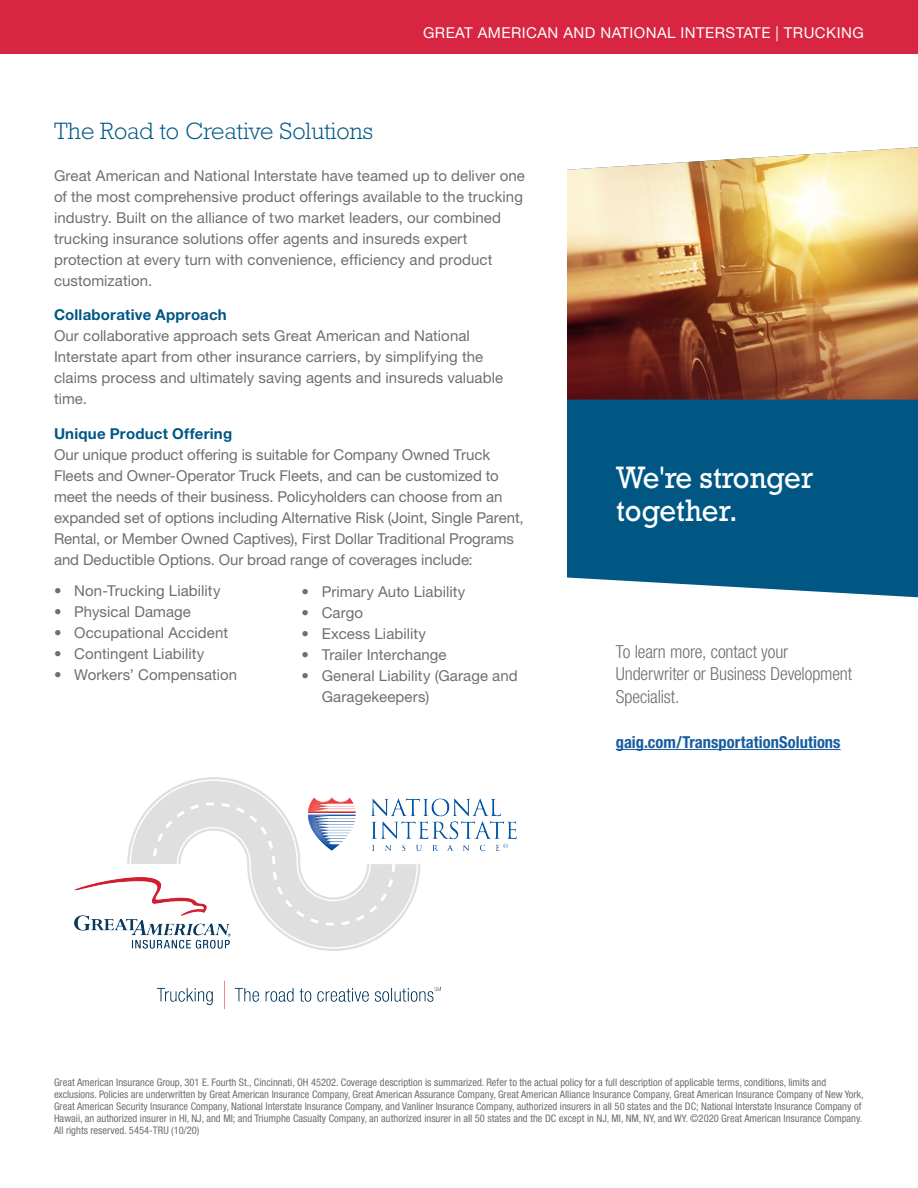
<style>
.page{position:relative;width:918px;height:1188px;background:#fff}
.page>*{position:absolute;margin:0;border:0;box-sizing:border-box;transform-origin:0 0}
.t1{font:31.5px/33px "Rockwell Std";color:#fff;scale:.93 1}
.t2{font:300 24px "Rockwell Std";color:#015784}
.t3{font:300 condensed 18px/22.5px "Helvetica Neue LT Std";letter-spacing:-.005em;color:#6e6f72}
.t4{font:700 condensed 16.5px "Helvetica Neue LT Std";color:#175d9e}
.t5{font:15px/21px "Helvetica Neue LT Std";letter-spacing:.005em;color:#6e6f72}
.t6{font:15px "Helvetica Neue LT Std";letter-spacing:.03em;color:#fff}
.t7{font:700 15px "Helvetica Neue LT Std";letter-spacing:.015em;color:#015784}
.t8{font:condensed 10.5px/12px "Helvetica Neue LT Std";color:#6e6f72}
</style>
<div class="page">
<div style="left:0;top:0;width:918px;height:54px;background:#d82541"></div>
<img style="left:75px;top:778px;width:441px;height:230px">
<img style="left:567px;top:147px;width:351px;height:253px">
<div style="left:567px;top:400px;width:351px;height:197px;background:#015784"></div>
<hr style="left:616px;top:749px;width:225px;height:1px;background:#175d9e">
<p class="t6" style="left:423px;top:23px;width:442px">GREAT AMERICAN AND NATIONAL INTERSTATE | TRUCKING</p>
<h2 class="t2" style="left:54px;top:118px;width:321px">The Road to Creative Solutions</h2>
<p class="t5" style="left:54px;top:165px;width:472px">Great American and National Interstate have teamed up to deliver one of the most comprehensive product offerings available to the trucking industry. Built on the alliance of two market leaders, our combined trucking insurance solutions offer agents and insureds expert protection at every turn with convenience, efficiency and product customization.</p>
<p class="t7" style="left:54px;top:306px;width:174px">Collaborative Approach</p>
<p class="t5" style="left:54px;top:325px;width:451px">Our collaborative approach sets Great American and National Interstate apart from other insurance carriers, by simplifying the claims process and ultimately saving agents and insureds valuable time.</p>
<p class="t7" style="left:54px;top:424px;width:180px">Unique Product Offering</p>
<p class="t5" style="left:54px;top:444px;width:471px">Our unique product offering is suitable for Company Owned Truck Fleets and Owner-Operator Truck Fleets, and can be customized to meet the needs of their business. Policyholders can choose from an expanded set of options including Alternative Risk (Joint, Single Parent, Rental, or Member Owned Captives), First Dollar Traditional Programs and Deductible Options. Our broad range of coverages include:</p>
<p class="t5" style="left:54px;top:580px;width:168px">• Non-Trucking Liability</p>
<p class="t5" style="left:54px;top:601px;width:139px">• Physical Damage</p>
<p class="t5" style="left:54px;top:622px;width:176px">• Occupational Accident</p>
<p class="t5" style="left:54px;top:643px;width:152px">• Contingent Liability</p>
<p class="t5" style="left:54px;top:664px;width:185px">• Workers’ Compensation</p>
<p class="t5" style="left:302px;top:581px;width:165px">• Primary Auto Liability</p>
<p class="t5" style="left:302px;top:602px;width:63px">• Cargo</p>
<p class="t5" style="left:302px;top:623px;width:126px">• Excess Liability</p>
<p class="t5" style="left:302px;top:644px;width:147px">• Trailer Interchange</p>
<p class="t5" style="left:322px;top:665px;width:198px;text-indent:-20px">• General Liability (Garage and<br>Garagekeepers)</p>
<h1 class="t1" style="left:616px;top:461px;width:213px">We're stronger together.</h1>
<p class="t3" style="left:616px;top:640px;width:238px">To learn more, contact your<br>Underwriter or Business Development<br>Specialist.</p>
<p class="t4" style="left:616px;top:732px;width:226px">gaig.com/TransportationSolutions</p>
<p class="t8" style="left:54px;top:1076px;width:811px">Great American Insurance Group, 301 E. Fourth St., Cincinnati, OH 45202. Coverage description is summarized. Refer to the actual policy for a full description of applicable terms, conditions, limits and exclusions. Policies are underwritten by Great American Insurance Company, Great American Assurance Company, Great American Alliance Insurance Company, Great American Insurance Company of New York, Great American Security Insurance Company, National Interstate Insurance Company, and Vanliner Insurance Company, authorized insurers in all 50 states and the DC; National Interstate Insurance Company of Hawaii, an authorized insurer in HI, NJ, and MI; and Triumphe Casualty Company, an authorized insurer in all 50 states and the DC except in NJ, MI, NM, NY, and WY. ©2020 Great American Insurance Company.<br>All rights reserved. 5454-TRU (10/20)</p>
</div>
